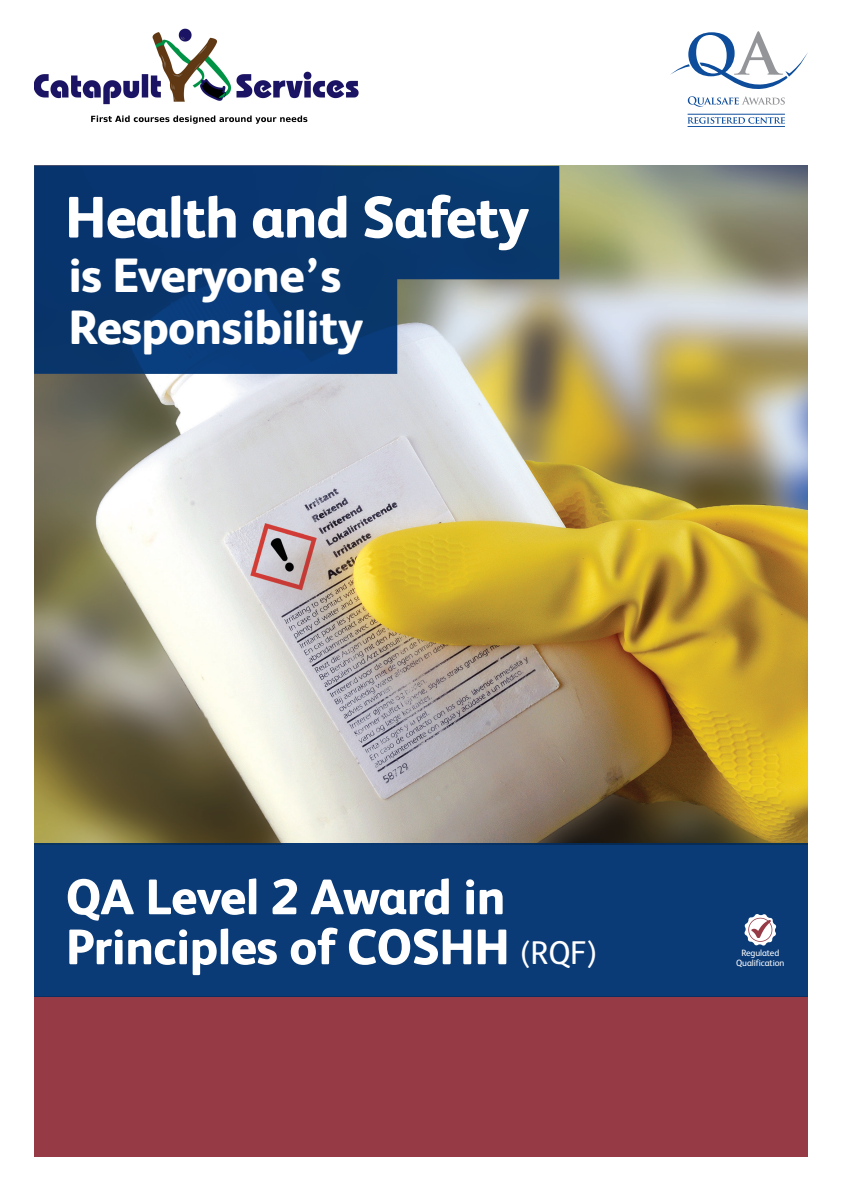
<style>
.page{position:relative;width:842px;height:1191px;background:#fff}
.page>*{position:absolute;margin:0;border:0;box-sizing:border-box;transform-origin:0 0}
.t1{font:800 58.6px "FS Albert";letter-spacing:-.02em;color:#fff}
.t2{font:800 50px/50px "FS Albert";letter-spacing:-.01em;color:#fff}
.t3{font:800 48.2px/52.5px "FS Albert";letter-spacing:-.015em;color:#fff}
.t4{font:9.1px/9.9px "FS Albert";letter-spacing:-.01em;color:#fff;text-align:center}
.s1{font-weight:400;font-size:33px}
</style>
<div class="page">
<img style="left:34px;top:166px;width:774px;height:676px">
<svg style="left:670px;top:31px;width:138px;height:76px"></svg>
<svg style="left:687px;top:117px;width:98px;height:7px"></svg>
<hr style="left:688px;top:114px;width:97px;height:1px;background:#0d4d9b">
<hr style="left:688px;top:126px;width:97px;height:1px;background:#0d4d9b">
<div style="left:34px;top:996px;width:774px;height:161px;background:#963a46"></div>
<div style="left:34px;top:842px;width:774px;height:154px;background:#0a3b77"></div>
<svg style="left:744px;top:914px;width:32px;height:32px"></svg>
<svg style="left:34px;top:166px;width:525px;height:208px;background:#214877"></svg>
<img style="left:34px;top:28px;width:324px;height:96px">
<p class="t1" style="left:65px;top:184px;width:466px">Health and Safety</p>
<p class="t3" style="left:69px;top:249px;width:297px">is Everyone’s<br>Responsibility</p>
<p class="t2" style="left:66px;top:871px;width:533px">QA Level 2 Award in<br>Principles of COSHH <span class="s1">(RQF)</span></p>
<p class="t4" style="left:736px;top:948px;width:50px">Regulated<br>Qualification</p>
</div>
